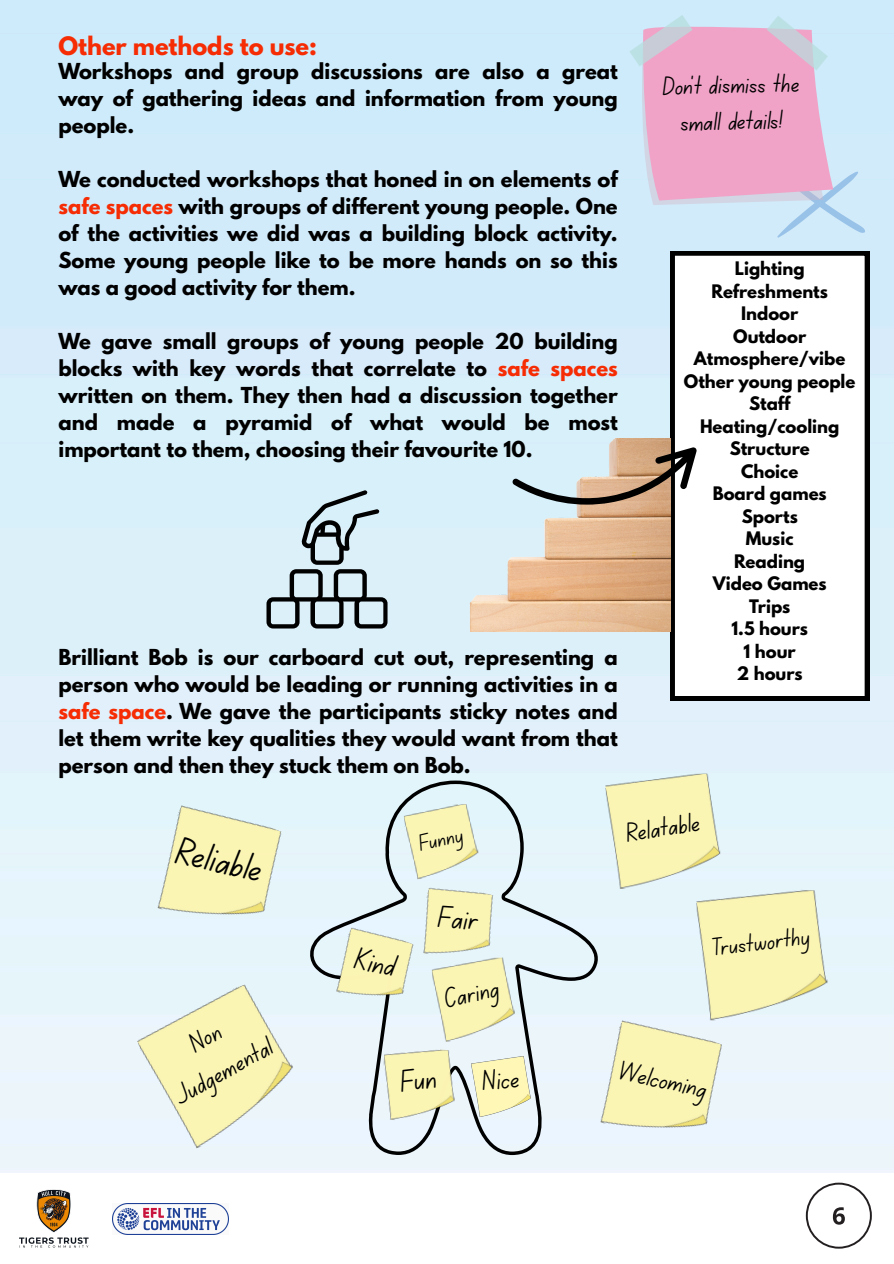
<style>
.page{position:relative;width:894px;height:1264px;background:#fff}
.page>*{position:absolute;margin:0;border:0;box-sizing:border-box;transform-origin:0 0}
.t1{font:39.6px "Canva School Font";color:#000}
.t2{font:31.5px "Canva School Font";color:#000}
.t3{font:28.35px "Canva School Font";color:#000}
.t4{font:27.6px/38px "Canva School Font";color:#000;text-align:center}
.t5{font:27.45px "Canva School Font";color:#000}
.t6{font:26.4px/36.3px "Canva School Font";color:#000;text-align:center}
.t7{font:25.95px "Canva School Font";color:#000}
.t8{font:23.7px "Canva School Font";color:#000}
.t9{font:700 22.5px "League Spartan";color:#f62c04}
.t10{font:700 19.5px/27px "League Spartan";color:#000;text-align:justify}
.t11{font:700 16.5px "League Spartan";color:#000}
.s1{color:#f62c04}
</style>
<div class="page">
<img style="left:0;top:0;width:893px;height:1172px">
<svg style="left:629px;top:15px;width:235px;height:223px;background:#dfc2dc"></svg>
<svg style="left:670px;top:251px;width:198px;height:449px"></svg>
<svg style="left:805px;top:1182px;width:66px;height:66px"></svg>
<div style="left:309px;top:780px;width:296px;height:374px;background:#e6f5fa"></div>
<img style="left:327px;top:920px;width:94px;height:94px">
<img style="left:403px;top:803px;width:76px;height:76px">
<img style="left:471px;top:1056px;width:59px;height:60px">
<img style="left:142px;top:793px;width:152px;height:152px">
<img style="left:603px;top:772px;width:118px;height:118px">
<img style="left:431px;top:957px;width:84px;height:85px">
<svg style="left:266px;top:490px;width:114px;height:138px;background:#adbec6"></svg>
<img style="left:132px;top:978px;width:175px;height:176px">
<img style="left:585px;top:1008px;width:150px;height:149px">
<img style="left:380px;top:1046px;width:77px;height:77px">
<img style="left:413px;top:880px;width:88px;height:87px">
<img style="left:691px;top:885px;width:139px;height:139px">
<img style="left:380px;top:438px;width:290px;height:194px">
<svg style="left:512px;top:447px;width:184px;height:57px;background:#b4afa6"></svg>
<img style="left:19px;top:1189px;width:70px;height:59px">
<img style="left:113px;top:1203px;width:116px;height:31px">
<svg style="left:399px;top:1067px;width:37px;height:24px"></svg>
<p class="t9" style="left:58px;top:34px;width:260px">Other methods to use:</p>
<h3 class="t10" style="left:58px;top:60px;width:560px">Workshops and group discussions are also a great way of gathering ideas and information from young people.</h3>
<h4 class="t10" style="left:58px;top:168px;width:560px">We conducted workshops that honed in on elements of <span class="s1">safe spaces</span> with groups of different young people. One of the activities we did was a building block activity.<br>Some young people like to be more hands on so this was a good activity for them.</h4>
<h6 class="t10" style="left:58px;top:330px;width:560px">We gave small groups of young people 20 building blocks with key words that correlate to <span class="s1">safe spaces</span></h6>
<h6 class="t10" style="left:58px;top:384px;width:560px">written on them. They then had a discussion together and made a pyramid of what would be most important to them, choosing their favourite 10.</h6>
<p class="t10" style="left:58px;top:646px;width:560px">Brilliant Bob is our carboard cut out, representing a person who would be leading or running activities in a <span class="s1">safe space</span>. We gave the participants sticky notes and</p>
<p class="t10" style="left:58px;top:727px;width:560px">let them write key qualities they would want from that person and then they stuck them on Bob.</p>
<p class="t6" style="left:662px;top:71px;width:138px;rotate:-1deg">Don’t dismiss the small details!</p>
<h6 class="t11" style="left:734px;top:260px;width:72px">Lighting</h6>
<p class="t11" style="left:711px;top:283px;width:118px">Refreshments</p>
<p class="t11" style="left:740px;top:305px;width:59px">Indoor</p>
<p class="t11" style="left:733px;top:328px;width:74px">Outdoor</p>
<p class="t11" style="left:693px;top:350px;width:153px">Atmosphere/vibe</p>
<p class="t11" style="left:683px;top:373px;width:173px">Other young people</p>
<p class="t11" style="left:749px;top:395px;width:43px">Staff</p>
<p class="t11" style="left:699px;top:418px;width:141px">Heating/cooling</p>
<p class="t11" style="left:729px;top:440px;width:82px">Structure</p>
<p class="t11" style="left:740px;top:463px;width:59px">Choice</p>
<p class="t11" style="left:712px;top:485px;width:115px">Board games</p>
<p class="t11" style="left:741px;top:508px;width:58px">Sports</p>
<p class="t11" style="left:745px;top:530px;width:49px">Music</p>
<p class="t11" style="left:734px;top:553px;width:72px">Reading</p>
<p class="t11" style="left:712px;top:575px;width:115px">Video Games</p>
<p class="t11" style="left:748px;top:598px;width:43px">Trips</p>
<p class="t11" style="left:731px;top:620px;width:78px">1.5 hours</p>
<p class="t11" style="left:743px;top:643px;width:54px">1 hour</p>
<p class="t11" style="left:736px;top:665px;width:67px">2 hours</p>
<h3 class="t1" style="left:180px;top:833px;width:89px;rotate:12deg">Reliable</h3>
<p class="t4" style="left:151px;top:1049px;width:109px;rotate:-29deg">Non<br>Judgemental</p>
<p class="t8" style="left:416px;top:833px;width:46px;rotate:-13deg">Funny</p>
<p class="t2" style="left:358px;top:944px;width:43px;rotate:12deg">Kind</p>
<h2 class="t2" style="left:439px;top:902px;width:41px;rotate:4deg">Fair</h2>
<h5 class="t4" style="left:441px;top:983px;width:57px;rotate:-12deg">Caring</h5>
<h3 class="t3" style="left:481px;top:1068px;width:39px;rotate:-5deg">Nice</h3>
<p class="t5" style="left:624px;top:820px;width:76px;rotate:-9deg">Relatable</p>
<p class="t7" style="left:710px;top:936px;width:100px;rotate:-7deg">Trustworthy</p>
<h1 class="t5" style="left:621px;top:1058px;width:91px;rotate:12deg">Welcoming</h1>
</div>
